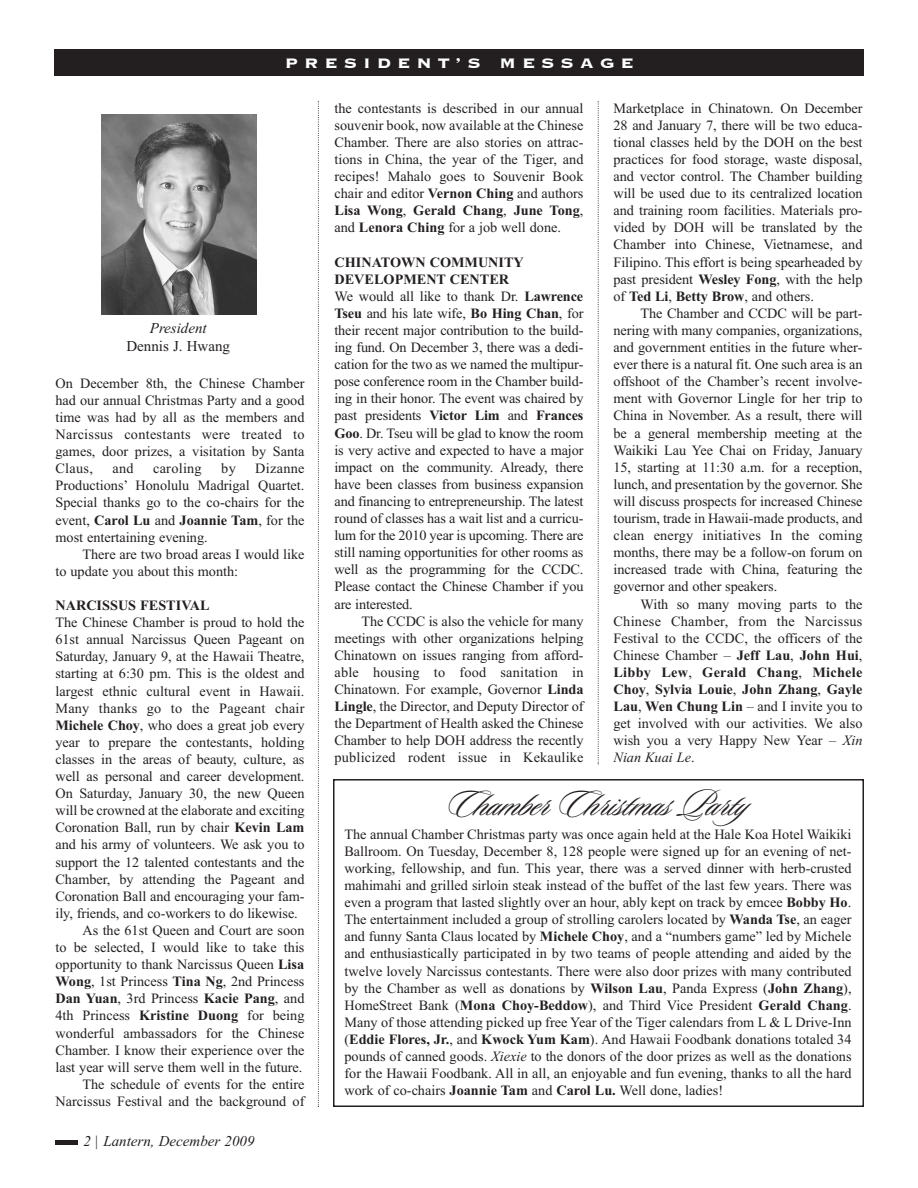
<style>
.page{position:relative;width:918px;height:1188px;background:#fff}
.page>*{position:absolute;margin:0;border:0;box-sizing:border-box;transform-origin:0 0}
.t1{font:39px "Sloop Script One";color:#231f20}
.t2{font:700 18px "Copperplate";letter-spacing:.305em;color:#fff;scale:1.1 1}
.t3{font:italic 15px "Times New Roman";color:#231f20}
.t4{font:15px "Times New Roman";color:#231f20}
.t5{font:14.25px/17.1px "Times New Roman";letter-spacing:-.005em;color:#231f20;text-align:justify}
.t6{font:700 14.25px "Times New Roman";color:#231f20}
.t7{font:14.25px "Times New Roman";letter-spacing:.015em;color:#231f20}
.t8{font:14.25px "Times New Roman";letter-spacing:.02em;color:#231f20}
.s1{font-weight:700}
.s2{font-style:italic}
.s3{font-weight:400}
</style>
<div class="page">
<svg style="left:318px;top:101px;width:1px;height:1006px"></svg>
<svg style="left:598px;top:101px;width:1px;height:663px"></svg>
<img style="left:101px;top:115px;width:155px;height:199px">
<hr style="left:55px;top:1140px;width:23px;height:4px;background:#231f20">
<div style="left:55px;top:50px;width:809px;height:26px;background:#231f20"></div>
<div style="left:333px;top:779px;width:531px;height:328px;border:2px solid #231f20"></div>
<p class="t2" style="left:285px;top:51px;width:319px">PRESIDENT’S MESSAGE</p>
<p class="t5" style="left:334px;top:101px;width:251px">the contestants is described in our annual souvenir book, now available at the Chinese Chamber. There are also stories on attrac&shy;tions in China, the year of the Tiger, and recipes! Mahalo goes to Souvenir Book chair and editor <span class="s1">Vernon Ching</span> and authors <span class="s1">Lisa Wong</span>, <span class="s1">Gerald Chang</span>, <span class="s1">June Tong</span>, and <span class="s1">Lenora Ching</span> for a job well done.</p>
<p class="t5" style="left:334px;top:255px;width:251px;text-align:left"><span class="s1">CHINATOWN COMMUNITY DEVELOPMENT CENTER<br></span>We would all like to thank Dr. <span class="s1">Lawrence Tseu</span> and his late wife, <span class="s1">Bo Hing Chan</span>, for their recent major contribution to the build&shy;ing fund. On December 3, there was a dedi&shy;cation for the two as we named the multipur&shy;pose conference room in the Chamber build&shy;ing in their honor. The event was chaired by past presidents <span class="s1">Victor Lim</span> and <span class="s1">Frances Goo</span>. Dr. Tseu will be glad to know the room is very active and expected to have a major impact on the community. Already, there have been classes from business expansion and financing to entrepreneurship. The latest round of classes has a wait list and a curricu&shy;lum for the 2010 year is upcoming. There are still naming opportunities for other rooms as well as the programming for the CCDC.<br>Please contact the Chinese Chamber if you are interested.</p>
<p class="t5" style="left:334px;top:614px;width:251px;text-indent:27px">The CCDC is also the vehicle for many meetings with other organizations helping Chinatown on issues ranging from afford&shy;able housing to food sanitation in Chinatown. For example, Governor <span class="s1">Linda Lingle</span>, the Director, and Deputy Director of the Department of Health asked the Chinese Chamber to help DOH address the recently publicized rodent issue in Kekaulike</p>
<p class="t5" style="left:613px;top:101px;width:251px">Marketplace in Chinatown. On December 28 and January 7, there will be two educa&shy;tional classes held by the DOH on the best practices for food storage, waste disposal, and vector control. The Chamber building will be used due to its centralized location and training room facilities. Materials pro&shy;vided by DOH will be translated by the Chamber into Chinese, Vietnamese, and Filipino. This effort is being spearheaded by past president <span class="s1">Wesley Fong</span>, with the help of <span class="s1">Ted Li</span>, <span class="s1">Betty Brow</span>, and others.</p>
<p class="t5" style="left:613px;top:306px;width:251px;text-indent:27px">The Chamber and CCDC will be part&shy;nering with many companies, organizations, and government entities in the future wher&shy;ever there is a natural fit. One such area is an offshoot of the Chamber’s recent involve&shy;ment with Governor Lingle for her trip to China in November. As a result, there will be a general membership meeting at the Waikiki Lau Yee Chai on Friday, January 15, starting at 11:30 a.m. for a reception, lunch, and presentation by the governor. She will discuss prospects for increased Chinese tourism, trade in Hawaii-made products, and clean energy initiatives In the coming months, there may be a follow-on forum on increased trade with China, featuring the governor and other speakers.</p>
<p class="t5" style="left:613px;top:597px;width:251px;text-indent:27px">With so many moving parts to the Chinese Chamber, from the Narcissus Festival to the CCDC, the officers of the Chinese Chamber – <span class="s1">Jeff Lau</span>, <span class="s1">John Hui</span>, <span class="s1">Libby Lew</span>, <span class="s1">Gerald Chang</span>, <span class="s1">Michele Choy</span>, <span class="s1">Sylvia Louie</span>, <span class="s1">John Zhang</span>, <span class="s1">Gayle Lau</span>, <span class="s1">Wen Chung Lin</span> – and I invite you to get involved with our activities. We also wish you a very Happy New Year – <span class="s2">Xin Nian Kuai Le</span>.</p>
<h1 class="t1" style="left:448px;top:784px;width:329px">Chamber Christmas Party</h1>
<p class="t5" style="left:344px;top:827px;width:509px">The annual Chamber Christmas party was once again held at the Hale Koa Hotel Waikiki Ballroom. On Tuesday, December 8, 128 people were signed up for an evening of net&shy;working, fellowship, and fun. This year, there was a served dinner with herb-crusted mahimahi and grilled sirloin steak instead of the buffet of the last few years. There was even a program that lasted slightly over an hour, ably kept on track by emcee <span class="s1">Bobby Ho</span>.<br>The entertainment included a group of strolling carolers located by <span class="s1">Wanda Tse</span>, an eager and funny Santa Claus located by <span class="s1">Michele Choy</span>, and a “numbers game” led by Michele and enthusiastically participated in by two teams of people attending and aided by the twelve lovely Narcissus contestants. There were also door prizes with many contributed by the Chamber as well as donations by <span class="s1">Wilson Lau</span>, Panda Express (<span class="s1">John Zhang</span>), HomeStreet Bank (<span class="s1">Mona Choy-Beddow</span>), and Third Vice President <span class="s1">Gerald Chang</span>.<br>Many of those attending picked up free Year of the Tiger calendars from L &amp; L Drive-Inn (<span class="s1">Eddie Flores, Jr.</span>, and <span class="s1">Kwock Yum Kam</span>). And Hawaii Foodbank donations totaled 34 pounds of canned goods. <span class="s2">Xiexie</span> to the donors of the door prizes as well as the donations for the Hawaii Foodbank. All in all, an enjoyable and fun evening, thanks to all the hard work of co-chairs <span class="s1">Joannie Tam</span> and <span class="s1">Carol Lu.</span> Well done, ladies!</p>
<p class="t3" style="left:150px;top:322px;width:58px">President</p>
<p class="t4" style="left:126px;top:340px;width:105px">Dennis J. Hwang</p>
<p class="t5" style="left:55px;top:376px;width:251px">On December 8th, the Chinese Chamber had our annual Christmas Party and a good time was had by all as the members and Narcissus contestants were treated to games, door prizes, a visitation by Santa Claus,</p>
<p class="t5" style="left:55px;top:461px;width:251px;text-indent:200px">Dizanne Productions’ Honolulu Madrigal Quartet.<br>Special thanks go to the co-chairs for the event, <span class="s1">Carol Lu</span> and <span class="s1">Joannie Tam</span>, for the most entertaining evening.</p>
<p class="t5" style="left:55px;top:547px;width:251px;text-indent:27px">There are two broad areas I would like to update you about this month:</p>
<p class="t6" style="left:55px;top:601px;width:156px">NARCISSUS FESTIVAL</p>
<p class="t5" style="left:55px;top:615px;width:251px">The Chinese Chamber is proud to hold the</p>
<p class="t5" style="left:55px;top:632px;width:251px">61st annual Narcissus Queen Pageant on</p>
<p class="t5" style="left:55px;top:649px;width:251px">Saturday, January 9, at the Hawaii Theatre,</p>
<p class="t5" style="left:55px;top:667px;width:251px">starting at 6:30 pm. This is the oldest and</p>
<p class="t5" style="left:55px;top:684px;width:251px">largest ethnic cultural event in Hawaii.</p>
<p class="t7" style="left:55px;top:703px;width:251px">Many thanks go to the Pageant chair</p>
<p class="t5" style="left:55px;top:718px;width:251px"><span class="s1">Michele Choy</span>, who does a great job every</p>
<p class="t5" style="left:55px;top:735px;width:251px">year to prepare the contestants, holding</p>
<p class="t5" style="left:55px;top:752px;width:251px">classes in the areas of beauty, culture, as</p>
<p class="t5" style="left:55px;top:769px;width:251px">well as personal and career development.</p>
<p class="t5" style="left:55px;top:786px;width:251px">On Saturday, January 30, the new Queen</p>
<p class="t5" style="left:55px;top:803px;width:251px">will be crowned at the elaborate and exciting</p>
<p class="t5" style="left:55px;top:820px;width:251px">Coronation Ball, run by chair <span class="s1">Kevin Lam</span></p>
<p class="t5" style="left:55px;top:838px;width:251px">and his army of volunteers. We ask you to</p>
<p class="t5" style="left:55px;top:855px;width:251px">support the 12 talented contestants and the</p>
<p class="t5" style="left:55px;top:872px;width:251px">Chamber, by attending the Pageant and</p>
<p class="t5" style="left:55px;top:889px;width:251px">Coronation Ball and encouraging your fam-</p>
<p class="t5" style="left:55px;top:906px;width:244px">ily, friends, and co-workers to do likewise.</p>
<p class="t5" style="left:82px;top:923px;width:224px">As the 61st Queen and Court are soon</p>
<p class="t5" style="left:55px;top:940px;width:251px">to be selected, I would like to take this</p>
<p class="t5" style="left:55px;top:957px;width:250px">opportunity to thank Narcissus Queen <span class="s1">Lisa</span></p>
<p class="t5" style="left:55px;top:974px;width:250px"><span class="s1">Wong</span>, 1st Princess <span class="s1">Tina Ng</span>, 2nd Princess</p>
<p class="t6" style="left:55px;top:994px;width:251px">Dan Yuan<span class="s3">, 3rd Princess</span> Kacie Pang<span class="s3">, and</span></p>
<p class="t5" style="left:55px;top:1009px;width:251px">4th Princess <span class="s1">Kristine Duong</span> for being</p>
<p class="t5" style="left:55px;top:1026px;width:251px">wonderful ambassadors for the Chinese</p>
<p class="t5" style="left:55px;top:1043px;width:251px">Chamber. I know their experience over the</p>
<p class="t5" style="left:55px;top:1060px;width:249px">last year will serve them well in the future.</p>
<p class="t5" style="left:82px;top:1077px;width:224px">The schedule of events for the entire</p>
<p class="t5" style="left:55px;top:1094px;width:251px">Narcissus Festival and the background of</p>
<p class="t5" style="left:112px;top:461px;width:23px">and</p>
<p class="t8" style="left:153px;top:463px;width:50px">caroling</p>
<p class="t5" style="left:221px;top:461px;width:16px">by</p>
<p class="t3" style="left:84px;top:1135px;width:173px">2 | Lantern, December 2009</p>
</div>
